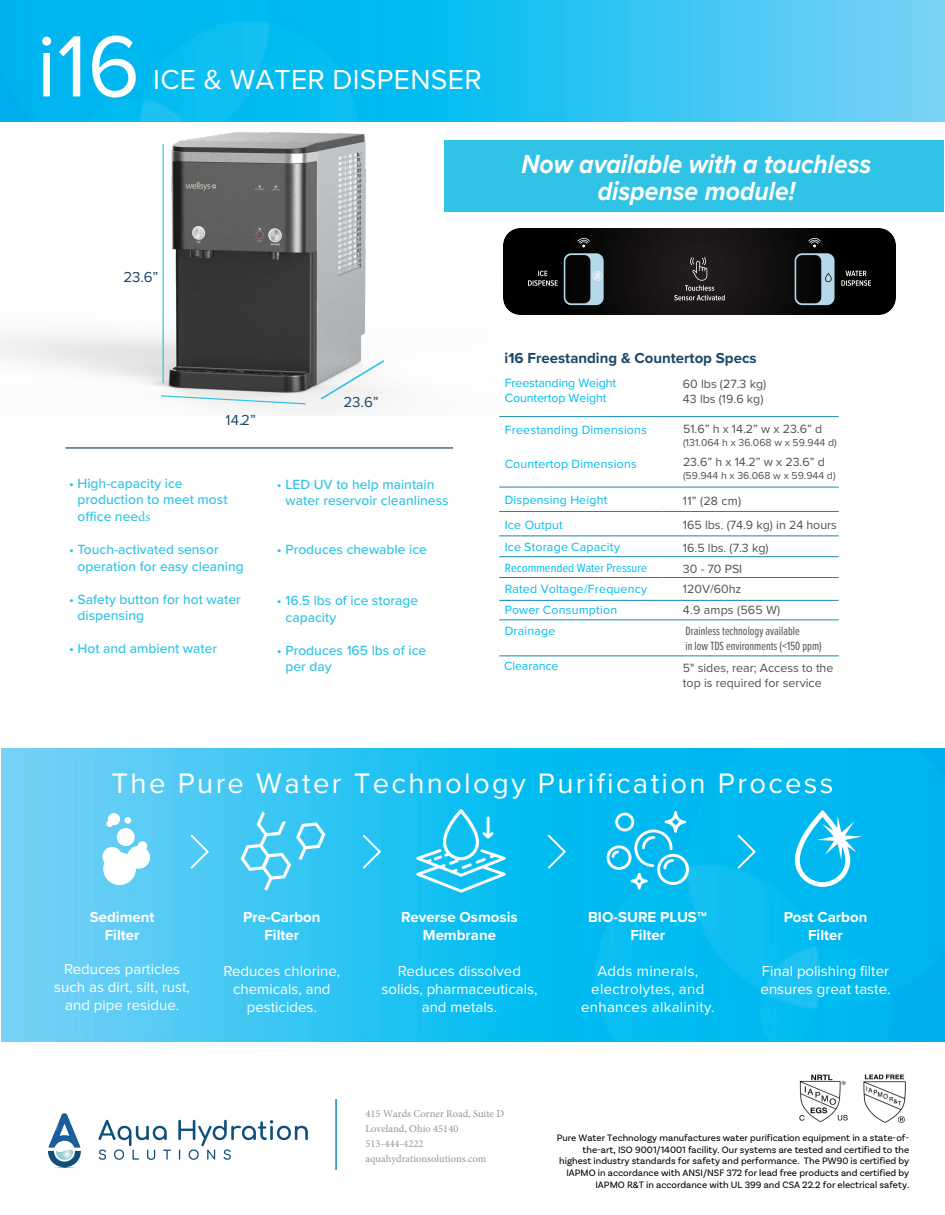
<style>
.page{position:relative;width:945px;height:1215px;background:#fff}
.page>*{position:absolute;margin:0;border:0;box-sizing:border-box;transform-origin:0 0}
.t1{font:90px "Proxima Nova";color:#fff}
.t2{font:29.25px "Proxima Nova";letter-spacing:.08em;color:#fff}
.t3{font:28.5px "Proxima Nova";letter-spacing:.01em;color:#fff}
.t4{font:italic 700 27.15px/27.2px "Proxima Nova";color:#fff;text-align:center;scale:.91 1}
.Filters{font:15px/18px "Proxima Nova";color:#fff;text-align:center}
.Filters-2{font:700 15px/18px "Proxima Nova";color:#fff;text-align:center}
.Filters-3{font:15px/18px "Proxima Nova";letter-spacing:.02em;color:#fff;text-align:center}
.t5{font:700 15px "Proxima Nova";color:#1c4768}
.t6{font:15px "Proxima Nova";color:#1c4768}
.Filters-4{font:500 13.8px/16.6px "Proxima Nova";color:#31c3e6}
.t7{font:12.45px/14.9px "Proxima Nova";color:#505154}
.t8{font:12.45px "Proxima Nova";letter-spacing:.015em;color:#01bdf2}
.t9{font:12.45px/14.7px "Proxima Nova Ex Cn";color:#505154}
.t10{font:12.45px/14.9px "Proxima Nova";letter-spacing:-.005em;color:#01bdf2}
.t11{font:12.45px "Proxima Nova Cond";color:#01bdf2}
.t12{font:10.5px/15px "Minion Pro";color:#939598}
.t13{font:10.5px "Proxima Nova";color:#505154}
.t14{font:9.75px/11.7px "Basic Sans";color:#000;text-align:right}
.s1{font-family:"Minion Pro";font-weight:400}
.s2{font-family:"Basic Sans";font-weight:400}
</style>
<div class="page">
<img style="left:1px;top:748px;width:944px;height:293px">
<img style="left:0;top:132px;width:537px;height:286px">
<hr style="left:499px;top:416px;width:163px;height:1px;background:#1886b6">
<hr style="left:662px;top:416px;width:177px;height:1px;background:#1886b6">
<hr style="left:499px;top:487px;width:163px;height:1px;background:#1886b6">
<hr style="left:662px;top:487px;width:177px;height:1px;background:#1886b6">
<hr style="left:499px;top:511px;width:163px;height:1px;background:#1886b6">
<hr style="left:662px;top:511px;width:177px;height:1px;background:#1886b6">
<hr style="left:499px;top:536px;width:163px;height:1px;background:#1886b6">
<hr style="left:662px;top:536px;width:177px;height:1px;background:#1886b6">
<hr style="left:499px;top:577px;width:163px;height:1px;background:#1886b6">
<hr style="left:662px;top:577px;width:177px;height:1px;background:#1886b6">
<hr style="left:499px;top:556px;width:163px;height:1px;background:#1886b6">
<hr style="left:662px;top:556px;width:177px;height:1px;background:#1886b6">
<hr style="left:162px;top:144px;width:2px;height:239px;background:#31c3e6">
<svg style="left:160px;top:387px;width:147px;height:26px"></svg>
<svg style="left:318px;top:339px;width:69px;height:79px"></svg>
<hr style="left:65px;top:447px;width:388px;height:2px;background:#1c4768">
<svg style="left:241px;top:811px;width:84px;height:80px"></svg>
<svg style="left:102px;top:841px;width:49px;height:44px"></svg>
<div style="left:117px;top:828px;width:18px;height:18px;background:#fff;border-radius:50%"></div>
<svg style="left:106px;top:813px;width:14px;height:14px"></svg>
<div style="left:124px;top:817px;width:7px;height:7px;background:#fff;border-radius:50%"></div>
<svg style="left:795px;top:810px;width:67px;height:77px"></svg>
<svg style="left:188px;top:832px;width:22px;height:39px"></svg>
<svg style="left:361px;top:832px;width:22px;height:39px"></svg>
<svg style="left:546px;top:832px;width:22px;height:39px"></svg>
<svg style="left:735px;top:832px;width:22px;height:39px"></svg>
<svg style="left:416px;top:809px;width:90px;height:84px"></svg>
<svg style="left:607px;top:811px;width:82px;height:79px"></svg>
<hr style="left:499px;top:620px;width:163px;height:1px;background:#1886b6">
<hr style="left:662px;top:620px;width:177px;height:1px;background:#1886b6">
<hr style="left:499px;top:600px;width:163px;height:1px;background:#1886b6">
<hr style="left:662px;top:600px;width:177px;height:1px;background:#1886b6">
<hr style="left:499px;top:656px;width:163px;height:1px;background:#1886b6">
<hr style="left:662px;top:656px;width:177px;height:1px;background:#1886b6">
<img style="left:503px;top:223px;width:393px;height:97px">
<div style="left:445px;top:141px;width:499px;height:71px;background:#31c3e6"></div>
<img style="left:0;top:0;width:945px;height:122px">
<hr style="left:335px;top:1099px;width:2px;height:71px;background:#1886b6">
<img style="left:799px;top:1074px;width:107px;height:49px">
<img style="left:48px;top:1113px;width:260px;height:55px">
<h1 class="t1" style="left:37px;top:-1px;width:105px">i16</h1>
<h3 class="t3" style="left:153px;top:58px;width:330px">ICE &amp; WATER DISPENSER</h3>
<p class="t6" style="left:124px;top:265px;width:36px">23.6”</p>
<h3 class="t4" style="left:521px;top:150px;width:386px">Now available with a touchless dispense module!</h3>
<p class="t6" style="left:226px;top:408px;width:32px">14.2”</p>
<p class="Filters-4" style="left:78px;top:474px;width:152px;text-indent:-9px">• High-capacity ice production to meet most office nee<span class="s1">ds</span></p>
<p class="Filters-4" style="left:78px;top:541px;width:168px;text-indent:-9px">• Touch-activated sensor operation for easy cleaning</p>
<p class="Filters-4" style="left:78px;top:590px;width:165px;text-indent:-9px">• Safety button for hot water dispensing</p>
<p class="Filters-4" style="left:69px;top:640px;width:150px">• Hot and ambient water</p>
<p class="t6" style="left:343px;top:391px;width:37px">23.6”</p>
<p class="Filters-4" style="left:285px;top:476px;width:165px;line-height:15.8px;text-indent:-9px">• LED UV to help maintain water reservoir cleanliness</p>
<p class="Filters-4" style="left:277px;top:541px;width:152px">• Produces chewable ice</p>
<p class="Filters-4" style="left:285px;top:592px;width:134px;text-indent:-9px">• 16.5 lbs of ice storage capacity</p>
<p class="Filters-4" style="left:285px;top:641px;width:142px;text-indent:-9px">• Produces 165 lbs of ice per day</p>
<p class="t5" style="left:505px;top:347px;width:253px">i16 Freestanding &amp; Countertop Specs</p>
<p class="t10" style="left:505px;top:375px;width:113px">Freestanding Weight<br>Countertop Weight</p>
<p class="t7" style="left:683px;top:376px;width:85px">60 lbs (27.3 kg)<br>43 lbs (19.6 kg)</p>
<p class="t8" style="left:505px;top:420px;width:144px">Freestanding Dimensions</p>
<p class="t7" style="left:683px;top:421px;width:141px">51.6” h x 14.2” w x 23.6” d</p>
<p class="t13" style="left:683px;top:435px;width:155px">(131.064 h x 36.068 w x 59.944 d)</p>
<p class="t7" style="left:683px;top:454px;width:143px">23.6” h x 14.2” w x 23.6” d</p>
<p class="t13" style="left:683px;top:468px;width:154px">(59.944 h x 36.068 w x 59.944 d)</p>
<p class="t8" style="left:505px;top:454px;width:134px">Countertop Dimensions</p>
<p class="t8" style="left:505px;top:491px;width:104px">Dispensing Height</p>
<p class="t7" style="left:683px;top:493px;width:60px">11” (28 cm)</p>
<p class="t8" style="left:505px;top:515px;width:60px">Ice Output</p>
<p class="t7" style="left:683px;top:517px;width:156px">165 lbs. (74.9 kg) in 24 hours</p>
<p class="t8" style="left:505px;top:538px;width:117px">Ice Storage Capacity</p>
<p class="t7" style="left:683px;top:540px;width:87px">16.5 lbs. (7.3 kg)</p>
<p class="t11" style="left:505px;top:559px;width:144px">Recommended Water Pressure</p>
<p class="t7" style="left:683px;top:561px;width:61px">30 - 70 PSI</p>
<p class="t8" style="left:505px;top:580px;width:144px">Rated Voltage/Frequency</p>
<p class="t7" style="left:683px;top:581px;width:60px">120V/60hz</p>
<p class="t8" style="left:505px;top:600px;width:114px">Power Consumption</p>
<p class="t7" style="left:683px;top:602px;width:99px">4.9 amps (565 W)</p>
<p class="t8" style="left:505px;top:621px;width:52px">Drainage</p>
<p class="t7" style="left:683px;top:660px;width:152px">5" sides, rear; Access to the top is required for service</p>
<p class="t9" style="left:685px;top:623px;width:138px">Drainless technology available<br>in low TDS environments (&lt;150 ppm)</p>
<p class="t10" style="left:504px;top:658px;width:56px">Clearance</p>
<h2 class="t2" style="left:112px;top:761px;width:723px">The Pure Water Technology Purification Process</h2>
<p class="Filters-2" style="left:90px;top:908px;width:66px">Sediment</p>
<p class="Filters-2" style="left:105px;top:926px;width:36px">Filter</p>
<p class="Filters" style="left:54px;top:960px;width:137px">Reduces particles such as dirt, silt, rust, and pipe residue.</p>
<p class="Filters-2" style="left:243px;top:908px;width:79px">Pre-Carbon</p>
<p class="Filters-2" style="left:264px;top:926px;width:36px">Filter</p>
<p class="Filters" style="left:223px;top:961px;width:118px">Reduces chlorine, chemicals, and pesticides.</p>
<p class="Filters-2" style="left:401px;top:908px;width:118px">Reverse Osmosis<br>Membrane</p>
<p class="Filters" style="left:381px;top:961px;width:158px">Reduces dissolved solids, pharmaceuticals, and metals.</p>
<p class="Filters-2" style="left:588px;top:908px;width:121px">BIO-SURE PLUS<span class="s2">™<br></span>Filter</p>
<p class="Filters-3" style="left:581px;top:961px;width:135px">Adds minerals, electrolytes, and enhances alkalinity.</p>
<p class="Filters-2" style="left:784px;top:908px;width:85px">Post Carbon</p>
<p class="Filters-2" style="left:808px;top:926px;width:36px">Filter</p>
<p class="Filters" style="left:761px;top:961px;width:131px;text-align:left">Final polishing filter ensures great taste.</p>
<p class="t12" style="left:366px;top:1106px;width:140px">415 Wards Corner Road, Suite D<br>Loveland, Ohio 45140<br>513-444-4222 aquahydrationsolutions.com</p>
<p class="t14" style="left:557px;top:1132px;width:354px">Pure Water Technology manufactures water purification equipment in a state-of&shy;the-art, ISO 9001/14001 facility. Our systems are tested and certified to the highest industry standards for safety and performance. The PW90 is certified by IAPMO in accordance with ANSI/NSF 372 for lead free products and certified by IAPMO R&amp;T in accordance with UL 399 and CSA 22.2 for electrical safety.</p>
</div>
